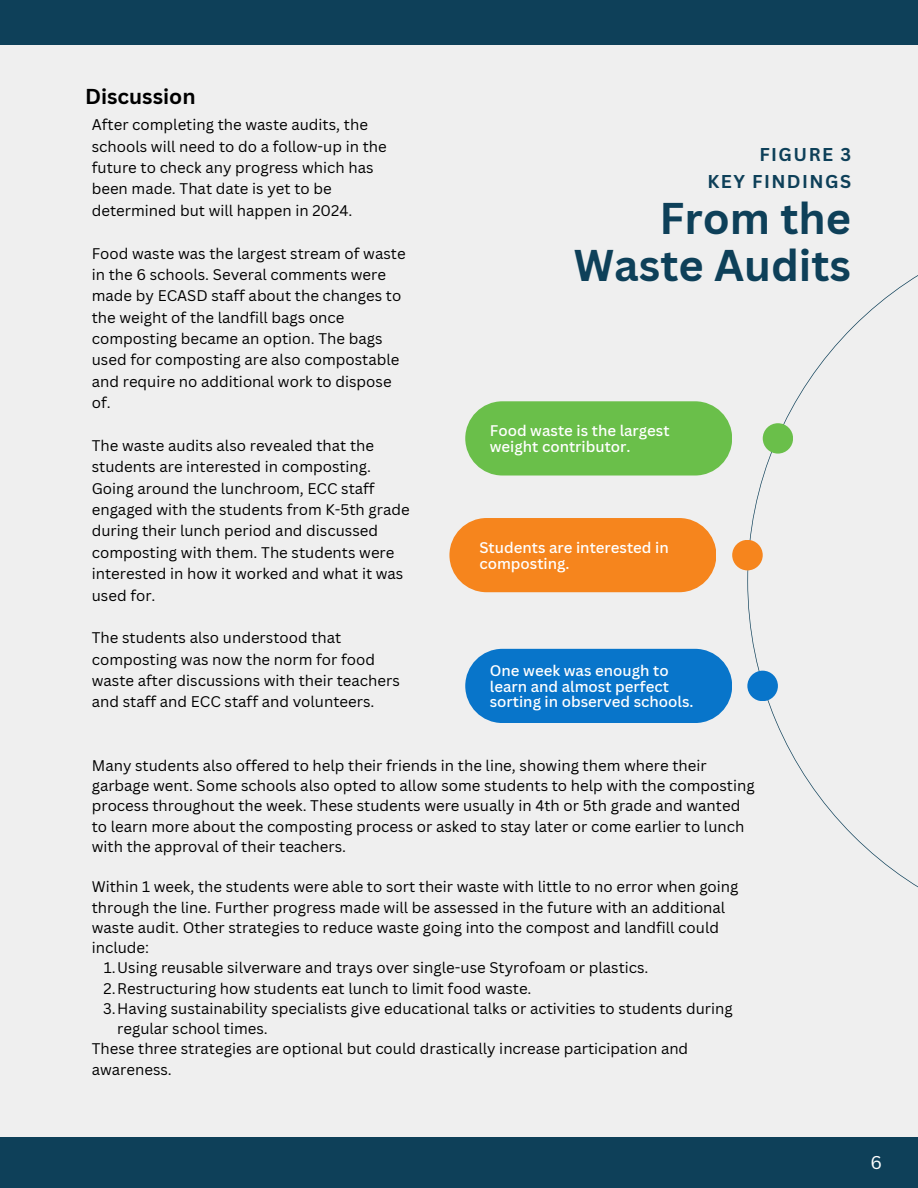
<style>
.page{position:relative;width:918px;height:1188px;background:#efefef}
.page>*{position:absolute;margin:0;border:0;box-sizing:border-box;transform-origin:0 0}
.t1{font:700 43.2px/47.2px "Canva Sans";color:#0e4059;text-align:right}
.t2{font:700 21px "Canva Sans";color:#000}
.t3{font:700 18.15px "Canva Sans";letter-spacing:.08em;color:#0e4059}
.t4{font:18px "Canva Sans";color:#fff}
.t5{font:15px/21.3px "Canva Sans";color:#000}
.t6{font:500 15px/15.8px "Canva Sans";color:#fff}
</style>
<div class="page">
<div style="left:0;top:1137px;width:918px;height:51px;background:#0e4059"></div>
<div style="left:0;top:0;width:918px;height:45px;background:#0e4059"></div>
<div style="left:465px;top:401px;width:267px;height:75px;background:#6abf4a;border-radius:37px"></div>
<svg style="left:747px;top:275px;width:171px;height:613px"></svg>
<div style="left:732px;top:540px;width:31px;height:30px;background:#f6851d;border-radius:50%"></div>
<div style="left:747px;top:671px;width:31px;height:30px;background:#0875ca;border-radius:50%"></div>
<div style="left:763px;top:423px;width:30px;height:31px;background:#6abf4a;border-radius:50%"></div>
<div style="left:465px;top:649px;width:267px;height:74px;background:#0875ca;border-radius:37px"></div>
<div style="left:449px;top:518px;width:267px;height:74px;background:#f6851d;border-radius:37px"></div>
<h3 class="t2" style="left:85px;top:82px;width:112px">Discussion</h3>
<p class="t5" style="left:92px;top:114px;width:296px">After completing the waste audits, the schools will need to do a follow-up in the future to check any progress which has been made. That date is yet to be determined but will happen in 2024.</p>
<p class="t5" style="left:92px;top:242px;width:315px">Food waste was the largest stream of waste in the 6 schools. Several comments were made by ECASD staff about the changes to the weight of the landfill bags once composting became an option. The bags used for composting are also compostable and require no additional work to dispose of.</p>
<p class="t5" style="left:92px;top:435px;width:319px">The waste audits also revealed that the students are interested in composting.<br>Going around the lunchroom, ECC staff engaged with the students from K-5th grade during their lunch period and discussed composting with them. The students were interested in how it worked and what it was used for.</p>
<p class="t5" style="left:92px;top:627px;width:310px">The students also understood that composting was now the norm for food waste after discussions with their teachers and staff and ECC staff and volunteers.</p>
<h4 class="t3" style="left:759px;top:141px;width:93px">FIGURE 3</h4>
<h1 class="t3" style="left:707px;top:169px;width:145px">KEY FINDINGS</h1>
<h3 class="t1" style="left:574px;top:193px;width:279px">From the<br>Waste Audits</h3>
<h4 class="t6" style="left:490px;top:422px;width:181px">Food waste is the largest weight contributor.</h4>
<h4 class="t6" style="left:479px;top:539px;width:191px">Students are interested in composting.</h4>
<p class="t6" style="left:490px;top:662px;width:205px">One week was enough to learn and almost perfect sorting in observed schools.</p>
<p class="t5" style="left:92px;top:755px;width:664px;line-height:20.2px">Many students also offered to help their friends in the line, showing them where their garbage went. Some schools also opted to allow some students to help with the composting process throughout the week. These students were usually in 4th or 5th grade and wanted to learn more about the composting process or asked to stay later or come earlier to lunch with the approval of their teachers.</p>
<p class="t5" style="left:92px;top:877px;width:648px;line-height:20.2px">Within 1 week, the students were able to sort their waste with little to no error when going through the line. Further progress made will be assessed in the future with an additional waste audit. Other strategies to reduce waste going into the compost and landfill could include:</p>
<p class="t5" style="left:104px;top:957px;width:546px">1.Using reusable silverware and trays over single-use Styrofoam or plastics.</p>
<p class="t5" style="left:104px;top:977px;width:429px">2.Restructuring how students eat lunch to limit food waste.</p>
<p class="t5" style="left:117px;top:998px;width:617px;line-height:20.2px;text-indent:-14px">3.Having sustainability specialists give educational talks or activities to students during regular school times.</p>
<p class="t5" style="left:92px;top:1039px;width:598px;line-height:20.2px">These three strategies are optional but could drastically increase participation and awareness.</p>
<h2 class="t4" style="left:871px;top:1150px;width:13px">6</h2>
</div>
